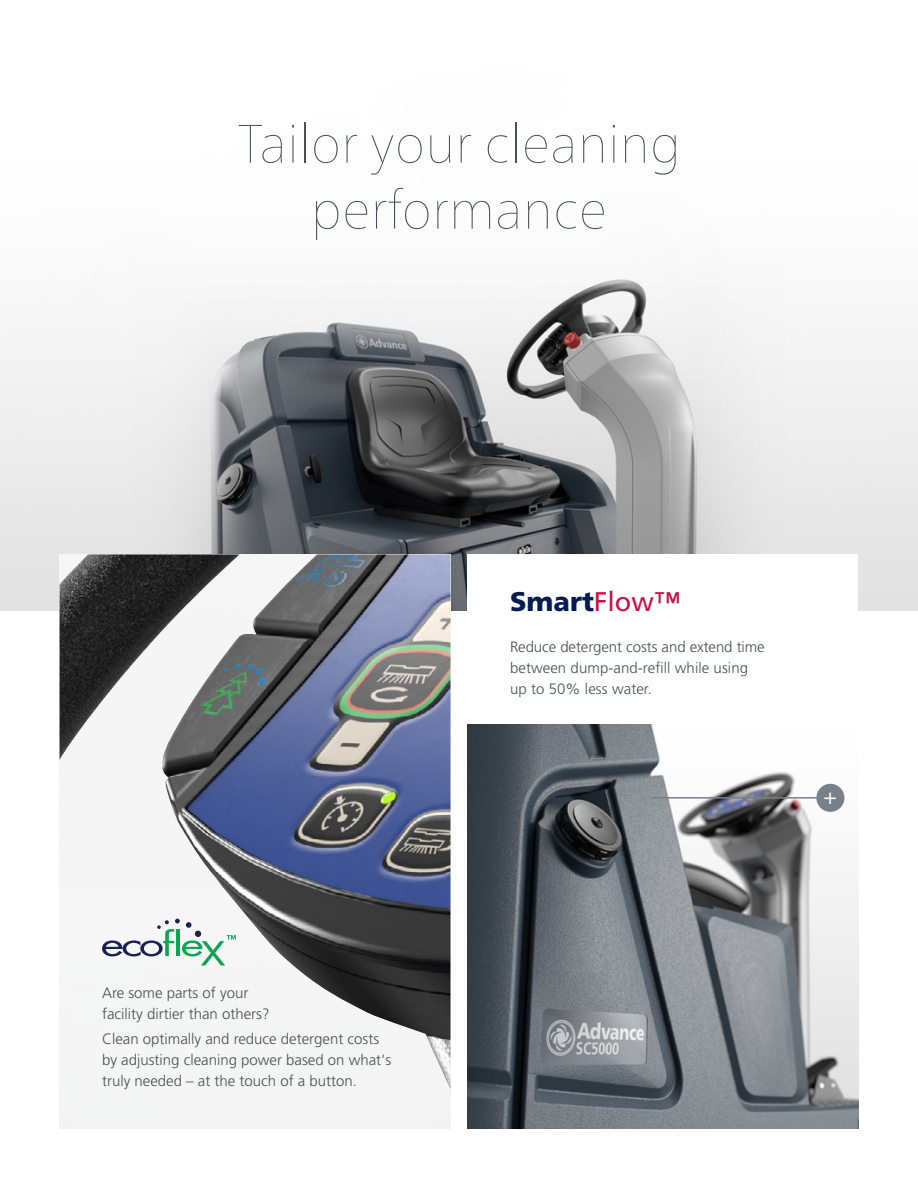
<style>
.page{position:relative;width:918px;height:1188px;background:#fff}
.page>*{position:absolute;margin:0;border:0;box-sizing:border-box;transform-origin:0 0}
.t1{font:200 54px/66px "Frutiger Neue LT Pro";letter-spacing:.01em;color:#4b5056;text-align:center}
.t2{font:900 27px "Frutiger LT Std";color:#001c54}
.t3{font:300 22.5px "Frutiger LT Std";color:#fff}
.t4{font:300 15px/21px "Frutiger LT Std";color:#4b5056}
.s1{font-weight:400;color:#ce0f46}
</style>
<div class="page">
<img style="left:126px;top:237px;width:666px;height:374px">
<div style="left:468px;top:554px;width:390px;height:574px;background:#fff"></div>
<img style="left:468px;top:724px;width:390px;height:404px">
<img style="left:60px;top:554px;width:390px;height:535px">
<hr style="left:651px;top:797px;width:170px;height:2px;background:#77818b">
<svg style="left:102px;top:919px;width:134px;height:46px"></svg>
<div style="left:816px;top:784px;width:28px;height:28px;background:#77818b;border-radius:50%"></div>
<h1 class="t1" style="left:238px;top:111px;width:444px">Tailor your cleaning performance</h1>
<p class="t4" style="left:102px;top:982px;width:169px">Are some parts of your facility dirtier than others?</p>
<p class="t4" style="left:102px;top:1028px;width:291px">Clean optimally and reduce detergent costs by adjusting cleaning power based on what's truly needed – at the touch of a button.</p>
<h2 class="t2" style="left:510px;top:585px;width:172px">Smart<span class="s1">Flow™</span></h2>
<p class="t4" style="left:510px;top:637px;width:256px">Reduce detergent costs and extend time between dump-and-refill while using up to 50% less water.</p>
<h3 class="t3" style="left:824px;top:783px;width:15px">+</h3>
</div>
